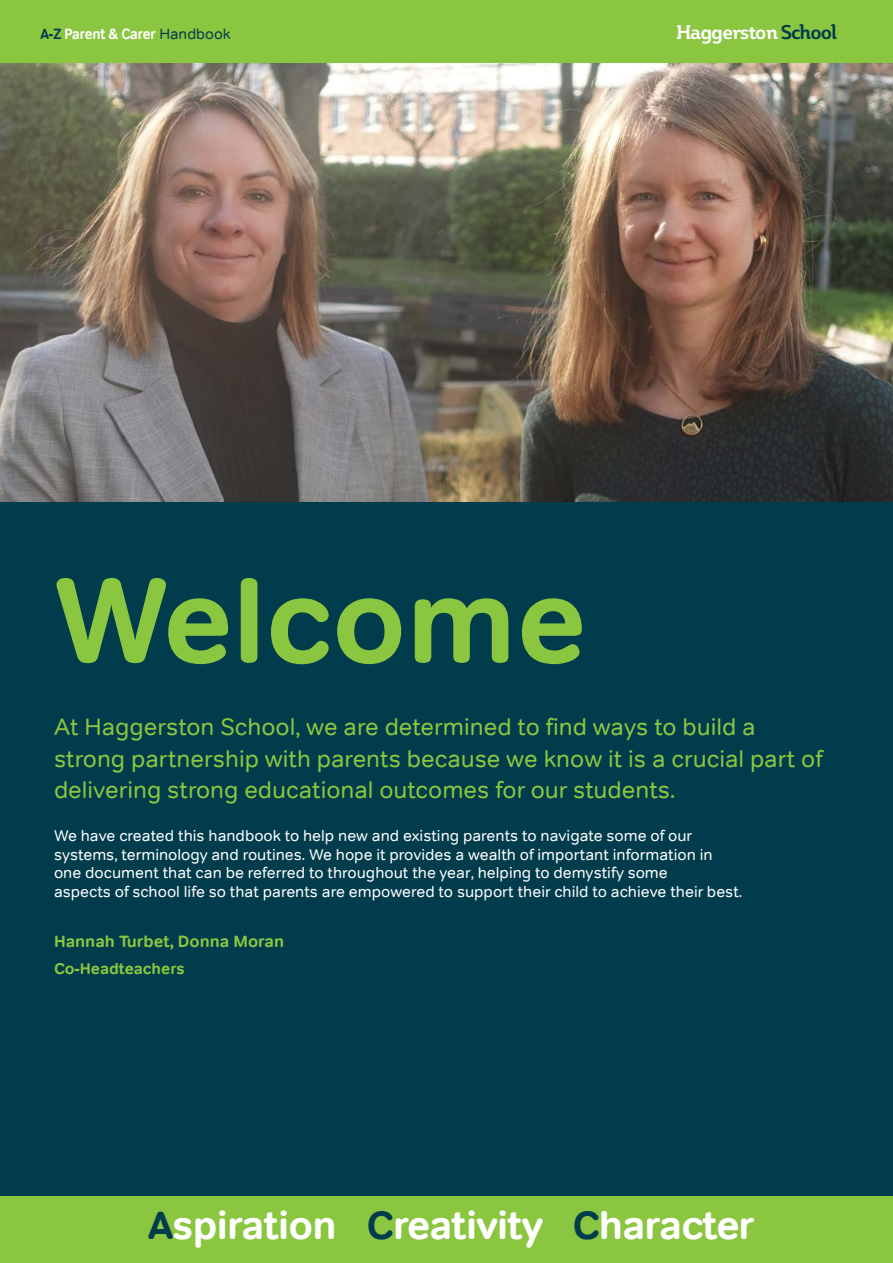
<style>
.page{position:relative;width:893px;height:1263px;background:#fff}
.page>*{position:absolute;margin:0;border:0;box-sizing:border-box;transform-origin:0 0}
.Paragraph_Style1{font:700 120px "Tondo";color:#8bc640}
.ParaStyle03-Leading_50_8_pts__Align_Left{font:700 39.9px "Tondo";letter-spacing:-.02em;color:#fff}
.ParaStyle06-Leading_17_6_pts__Align_Left{font:24px/31.5px "Tondo";color:#8bc640}
.ParaStyle03-Leading_Auto__Align_Justifie{font:700 19.5px "Plume Da Ma";letter-spacing:-.05em;color:#fff}
.ParaStyle04-Leading_27_4_pts__Align_Left{font:700 16.5px "Tondo";color:#8bc640}
.ParaStyle04-Leading_27_4_pts__Align_Left-2{font:15.75px "Tondo";color:#fff}
.ParaStyle04-Leading_27_4_pts__Align_Left-3{font:700 15.75px "Tondo";color:#8bc640}
.t1{font:15px "Tondo Signage";color:#fff}
.s1{color:#003c4c}
.s2{font-family:"Tondo";color:#003c4c}
.s3{color:#8bc640}
</style>
<div class="page">
<div style="left:0;top:51px;width:893px;height:1212px;background:#003c4c"></div>
<div style="left:0;top:0;width:893px;height:64px;background:#8bc640"></div>
<img style="left:0;top:64px;width:893px;height:438px">
<div style="left:0;top:1196px;width:893px;height:67px;background:#8bc640"></div>
<p class="t1" style="left:40px;top:25px;width:192px"><span class="s1">A-Z</span> Parent &amp; Carer <span class="s2">Handbook</span></p>
<p class="ParaStyle03-Leading_Auto__Align_Justifie" style="left:676px;top:20px;width:163px">Haggerston <span class="s1">School</span></p>
<p class="Paragraph_Style1" style="left:54px;top:546px;width:533px">Welcome</p>
<p class="ParaStyle06-Leading_17_6_pts__Align_Left" style="left:54px;top:711px;width:770px">At Haggerston School, we are determined to find ways to build a strong partnership with parents because we know it is a crucial part of delivering strong educational outcomes for our students.</p>
<p class="ParaStyle04-Leading_27_4_pts__Align_Left-2" style="left:54px;top:826px;width:640px">We have created this handbook to help new and existing parents to navigate some of our</p>
<p class="ParaStyle04-Leading_27_4_pts__Align_Left-2" style="left:54px;top:844px;width:660px">systems, terminology and routines. We hope it provides a wealth of important information in</p>
<p class="ParaStyle04-Leading_27_4_pts__Align_Left-2" style="left:54px;top:863px;width:615px">one document that can be referred to throughout the year, helping to demystify some</p>
<p class="ParaStyle04-Leading_27_4_pts__Align_Left-2" style="left:54px;top:882px;width:690px">aspects of school life so that parents are empowered to support their child to achieve their best.</p>
<p class="ParaStyle04-Leading_27_4_pts__Align_Left" style="left:54px;top:931px;width:232px">Hannah Turbet, Donna Moran</p>
<p class="ParaStyle04-Leading_27_4_pts__Align_Left-3" style="left:54px;top:959px;width:132px">Co-Headteachers</p>
<p class="ParaStyle03-Leading_50_8_pts__Align_Left" style="left:148px;top:1200px;width:608px"><span class="s1">A</span>spiration <span class="s3">|</span> <span class="s1">C</span>reativity <span class="s3">|</span> <span class="s1">C</span>haracter</p>
</div>
